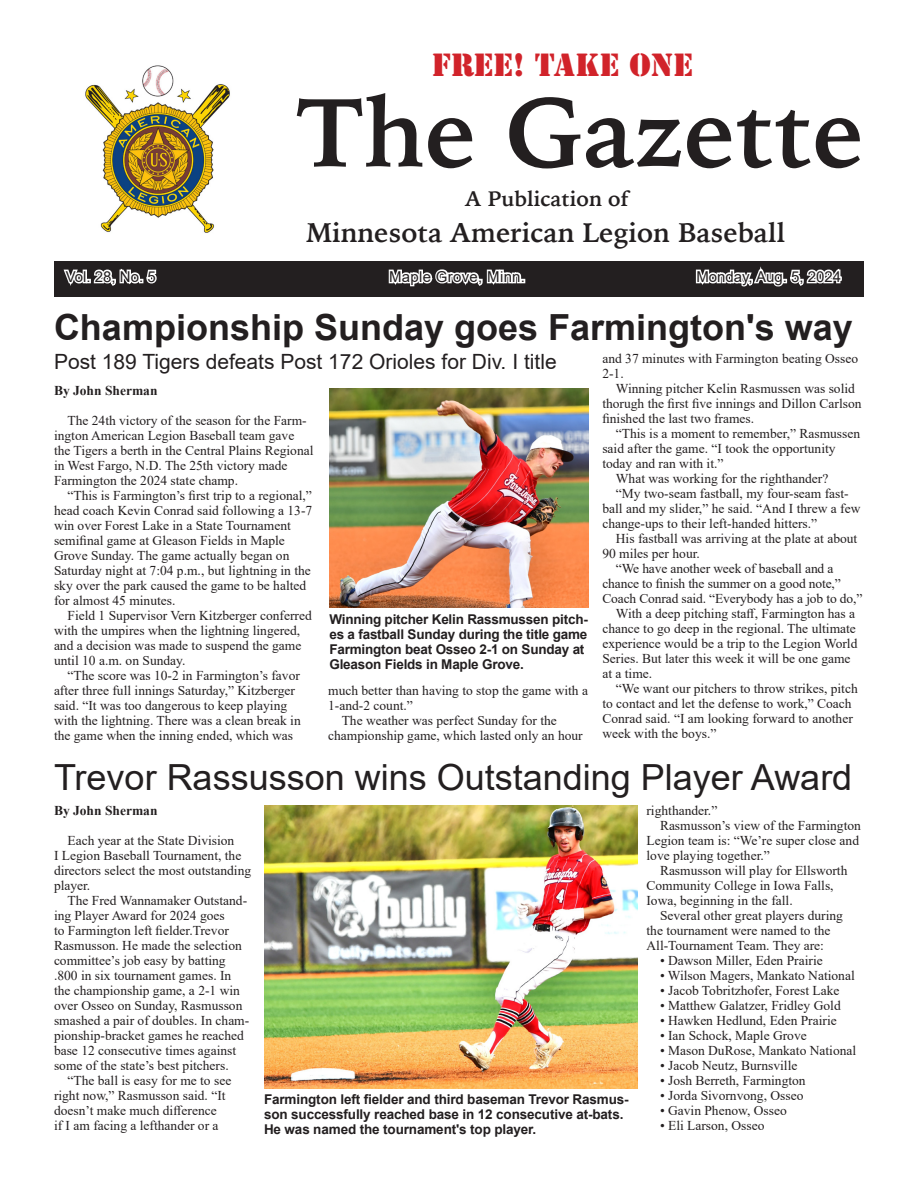
<style>
.page{position:relative;width:918px;height:1188px;background:#fff}
.page>*{position:absolute;margin:0;border:0;box-sizing:border-box;transform-origin:0 0}
.t1{font:700 97.5px "Iowan Old Style";color:#231f20}
.t2{font:36px "Arial";color:#231f20}
.t3{font:700 36px "Arial";color:#231f20}
.t4{font:30px "Stencil Std";color:#d1232a}
.t5{font:700 27px "Iowan Old Style";color:#231f20}
.t6{font:21px "Arial";color:#231f20}
.t7{font:700 21px "Iowan Old Style";color:#231f20}
.t8{font:15px "Arial";color:#231f20}
.t9{font:15px "Arial";letter-spacing:.02em;color:#231f20}
.Gazette_Body_Copy{font:13.5px/15px "Times New Roman";color:#231f20}
.t10{font:700 13.5px/15px "Arial";letter-spacing:-.015em;color:#231f20}
.Gazette_Body_Copy-2{font:700 13.5px "Times New Roman";color:#231f20}
</style>
<div class="page">
<div style="left:54px;top:261px;width:810px;height:35px;background:#231f20"></div>
<svg style="left:63px;top:268px;width:94px;height:18px"></svg>
<svg style="left:388px;top:269px;width:137px;height:18px"></svg>
<svg style="left:695px;top:266px;width:147px;height:21px"></svg>
<img style="left:85px;top:65px;width:145px;height:168px">
<img style="left:329px;top:389px;width:260px;height:219px">
<img style="left:264px;top:806px;width:373px;height:282px">
<p class="t4" style="left:432px;top:46px;width:263px">FREE! TAKE ONE</p>
<p class="t1" style="left:297px;top:44px;width:569px">The Gazette</p>
<p class="t7" style="left:465px;top:179px;width:164px">A Publication of</p>
<p class="t5" style="left:306px;top:208px;width:480px">Minnesota American Legion Baseball</p>
<p class="t8" style="left:66px;top:266px;width:92px">Vol. 28, No. 5</p>
<p class="t9" style="left:389px;top:266px;width:137px">Maple Grove, Minn.</p>
<p class="t8" style="left:696px;top:266px;width:146px">Monday, Aug. 5, 2024</p>
<p class="t3" style="left:54px;top:302px;width:800px">Championship Sunday goes Farmington's way</p>
<p class="t6" style="left:54px;top:347px;width:504px">Post 189 Tigers defeats Post 172 Orioles for Div. I title</p>
<p class="Gazette_Body_Copy-2" style="left:54px;top:381px;width:105px">By John Sherman</p>
<p class="Gazette_Body_Copy" style="left:54px;top:412px;width:261px;text-indent:14px">The 24th victory of the season for the Farm&shy;ington American Legion Baseball team gave the Tigers a berth in the Central Plains Regional in West Fargo, N.D. The 25th victory made Farmington the 2024 state champ.</p>
<p class="Gazette_Body_Copy" style="left:54px;top:487px;width:260px;text-indent:14px">“This is Farmington’s first trip to a regional,” head coach Kevin Conrad said following a 13-7 win over Forest Lake in a State Tournament semifinal game at Gleason Fields in Maple Grove Sunday. The game actually began on Saturday night at 7:04 p.m., but lightning in the sky over the park caused the game to be halted for almost 45 minutes.</p>
<p class="Gazette_Body_Copy" style="left:54px;top:607px;width:259px;text-indent:14px">Field 1 Supervisor Vern Kitzberger conferred with the umpires when the lightning lingered, and a decision was made to suspend the game until 10 a.m. on Sunday.</p>
<p class="Gazette_Body_Copy" style="left:54px;top:667px;width:248px;text-indent:14px">“The score was 10-2 in Farmington’s favor after three full innings Saturday,” Kitzberger said. “It was too dangerous to keep playing with the lightning. There was a clean break in the game when the inning ended, which was</p>
<p class="Gazette_Body_Copy" style="left:602px;top:351px;width:257px">and 37 minutes with Farmington beating Osseo<br>2-1.</p>
<p class="Gazette_Body_Copy" style="left:602px;top:381px;width:261px;text-indent:14px">Winning pitcher Kelin Rasmussen was solid thorugh the first five innings and Dillon Carlson finished the last two frames.</p>
<p class="Gazette_Body_Copy" style="left:602px;top:426px;width:259px;text-indent:14px">“This is a moment to remember,” Rasmussen said after the game. “I took the opportunity today and ran with it.”</p>
<p class="Gazette_Body_Copy" style="left:616px;top:471px;width:214px">What was working for the righthander?</p>
<p class="Gazette_Body_Copy" style="left:602px;top:486px;width:260px;text-indent:14px">“My two-seam fastball, my four-seam fast&shy;ball and my slider,” he said. “And I threw a few change-ups to their left-handed hitters.”</p>
<p class="Gazette_Body_Copy" style="left:602px;top:531px;width:256px;text-indent:14px">His fastball was arriving at the plate at about<br>90 miles per hour.</p>
<p class="Gazette_Body_Copy" style="left:602px;top:561px;width:261px;text-indent:14px">“We have another week of baseball and a chance to finish the summer on a good note,”<br>Coach Conrad said. “Everybody has a job to do,”</p>
<p class="Gazette_Body_Copy" style="left:602px;top:606px;width:257px;text-indent:14px">With a deep pitching staff, Farmington has a chance to go deep in the regional. The ultimate experience would be a trip to the Legion World Series. But later this week it will be one game at a time.</p>
<p class="Gazette_Body_Copy" style="left:602px;top:681px;width:257px;text-indent:14px">“We want our pitchers to throw strikes, pitch to contact and let the defense to work,” Coach Conrad said. “I am looking forward to another week with the boys.”</p>
<p class="t10" style="left:329px;top:611px;width:260px">Winning pitcher Kelin Rassmussen pitch&shy;es a fastball Sunday during the title game Farmington beat Osseo 2-1 on Sunday at Gleason Fields in Maple Grove.</p>
<p class="Gazette_Body_Copy" style="left:328px;top:682px;width:261px">much better than having to stop the game with a<br>1-and-2 count.”</p>
<p class="Gazette_Body_Copy" style="left:328px;top:712px;width:256px;text-indent:14px">The weather was perfect Sunday for the championship game, which lasted only an hour</p>
<p class="t2" style="left:54px;top:752px;width:800px">Trevor Rassusson wins Outstanding Player Award</p>
<p class="Gazette_Body_Copy-2" style="left:54px;top:801px;width:105px">By John Sherman</p>
<p class="Gazette_Body_Copy" style="left:54px;top:832px;width:199px;text-indent:14px">Each year at the State Division<br>I Legion Baseball Tournament, the directors select the most outstanding player.</p>
<p class="Gazette_Body_Copy" style="left:54px;top:892px;width:197px;text-indent:14px">The Fred Wannamaker Outstand&shy;ing Player Award for 2024 goes<br>to Farmington left fielder.Trevor<br>Rasmusson. He made the selection committee’s job easy by batting .800 in six tournament games. In the championship game, a 2-1 win over Osseo on Sunday, Rasmusson smashed a pair of doubles. In cham&shy;pionship-bracket games he reached base 12 consecutive times against some of the state’s best pitchers.</p>
<p class="Gazette_Body_Copy" style="left:54px;top:1072px;width:179px;text-indent:14px">“The ball is easy for me to see right now,” Rasmusson said. “It doesn’t make much difference<br>if I am facing a lefthander or a</p>
<p class="t10" style="left:264px;top:1092px;width:366px">Farmington left fielder and third baseman Trevor Rasmus&shy;son successfully reached base in 12 consecutive at-bats.<br>He was named the tournament's top player.</p>
<p class="Gazette_Body_Copy" style="left:646px;top:803px;width:72px">righthander.”</p>
<p class="Gazette_Body_Copy" style="left:646px;top:818px;width:216px;text-indent:14px">Rasmusson’s view of the Farmington<br>Legion team is: “We’re super close and love playing together.”</p>
<p class="Gazette_Body_Copy" style="left:646px;top:863px;width:203px;text-indent:14px">Rasmusson will play for Ellsworth<br>Community College in Iowa Falls,<br>Iowa, beginning in the fall.</p>
<p class="Gazette_Body_Copy" style="left:646px;top:908px;width:198px;text-indent:14px">Several other great players during the tournament were named to the<br>All-Tournament Team. They are:</p>
<p class="Gazette_Body_Copy" style="left:660px;top:953px;width:164px">• Dawson Miller, Eden Prairie</p>
<p class="Gazette_Body_Copy" style="left:660px;top:968px;width:196px">• Wilson Magers, Mankato National</p>
<p class="Gazette_Body_Copy" style="left:660px;top:983px;width:181px">• Jacob Tobritzhofer, Forest Lake</p>
<p class="Gazette_Body_Copy" style="left:660px;top:998px;width:182px">• Matthew Galatzer, Fridley Gold</p>
<p class="Gazette_Body_Copy" style="left:660px;top:1013px;width:178px">• Hawken Hedlund, Eden Prairie</p>
<p class="Gazette_Body_Copy" style="left:660px;top:1028px;width:148px">• Ian Schock, Maple Grove</p>
<p class="Gazette_Body_Copy" style="left:660px;top:1043px;width:198px">• Mason DuRose, Mankato National</p>
<p class="Gazette_Body_Copy" style="left:660px;top:1058px;width:139px">• Jacob Neutz, Burnsville</p>
<p class="Gazette_Body_Copy" style="left:660px;top:1073px;width:147px">• Josh Berreth, Farmington</p>
<p class="Gazette_Body_Copy" style="left:660px;top:1088px;width:145px">• Jorda Sivornvong, Osseo</p>
<p class="Gazette_Body_Copy" style="left:660px;top:1103px;width:128px">• Gavin Phenow, Osseo</p>
<p class="Gazette_Body_Copy" style="left:660px;top:1118px;width:106px">• Eli Larson, Osseo</p>
</div>
